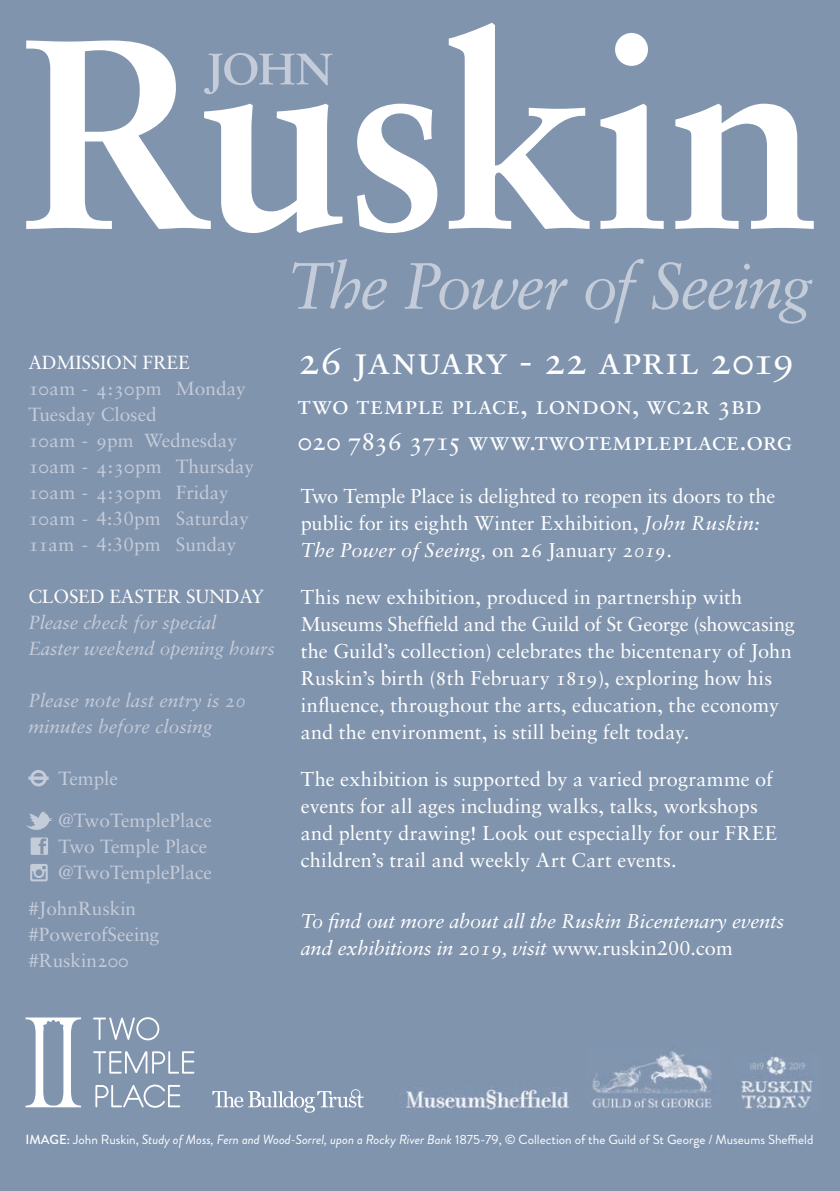
<style>
.page{position:relative;width:840px;height:1191px;background:#fff}
.page>*{position:absolute;margin:0;border:0;box-sizing:border-box;transform-origin:0 0}
.t1{font:40px "Sabon Roman SC";color:#fff}
.t2{font:26px "Sabon Roman SC";letter-spacing:-.005em;color:#fff}
.t3{font:20px/27px "Sabon";color:#fff}
.t4{font:20px/27px "Sabon Italic Os F";letter-spacing:-.01em;color:#fff}
.t5{font:19px "Sabon";color:#c5ccd9}
.t6{font:italic 19px/26px "Sabon";letter-spacing:-.01em;color:#c5ccd9}
.t7{font:19px "Sabon Italic Os F";color:#c5ccd9}
.t8{font:19px "Sabon";letter-spacing:-.01em;color:#fff}
.t9{font:13.2px "Brandon Grotesque";color:#fff}
.s1{font-family:"Sabon Roman SC"}
.s2{font-style:italic}
.s3{font-family:"Sabon Italic Os F"}
.s4{font-family:"Sabon"}
.s5{font-weight:500}
</style>
<div class="page">
<div style="left:0;top:0;width:839px;height:1191px;background:#8194ae"></div>
<svg style="left:212px;top:1089px;width:151px;height:23px"></svg>
<svg style="left:93px;top:1017px;width:66px;height:23px"></svg>
<svg style="left:93px;top:1051px;width:101px;height:22px"></svg>
<svg style="left:95px;top:1084px;width:85px;height:23px"></svg>
<svg style="left:26px;top:1017px;width:55px;height:90px"></svg>
<svg style="left:28px;top:770px;width:21px;height:16px"></svg>
<svg style="left:26px;top:811px;width:26px;height:44px"></svg>
<svg style="left:30px;top:864px;width:18px;height:17px"></svg>
<img style="left:400px;top:1086px;width:169px;height:24px">
<img style="left:741px;top:1056px;width:73px;height:54px">
<img style="left:592px;top:1051px;width:120px;height:57px">
<svg style="left:292px;top:259px;width:519px;height:65px"></svg>
<svg style="left:26px;top:23px;width:787px;height:210px"></svg>
<svg style="left:204px;top:53px;width:128px;height:41px"></svg>
<p class="t8" style="left:28px;top:351px;width:163px">ADMISSION FREE</p>
<p class="t5" style="left:28px;top:377px;width:219px"><span class="s1">10</span>am - <span class="s1">4:30</span>pm Monday</p>
<p class="t5" style="left:28px;top:403px;width:130px">Tuesday Closed</p>
<p class="t5" style="left:28px;top:429px;width:210px"><span class="s1">10</span>am - <span class="s1">9</span>pm Wednesday</p>
<p class="t5" style="left:28px;top:455px;width:227px"><span class="s1">10</span>am - <span class="s1">4:30</span>pm Thursday</p>
<p class="t5" style="left:28px;top:481px;width:202px"><span class="s1">10</span>am - <span class="s1">4:30</span>pm Friday</p>
<p class="t5" style="left:28px;top:507px;width:222px"><span class="s1">10</span>am - 4:30pm Saturday</p>
<p class="t5" style="left:28px;top:533px;width:209px"><span class="s1">11</span>am - 4:30pm Sunday</p>
<p class="t8" style="left:28px;top:585px;width:237px">CLOSED EASTER SUNDAY</p>
<p class="t6" style="left:28px;top:609px;width:248px">Please check for special<br>Easter weekend opening hours</p>
<p class="t7" style="left:28px;top:689px;width:219px">Please note last entry is 20</p>
<p class="t7" style="left:28px;top:715px;width:185px">minutes before closing</p>
<p class="t5" style="left:58px;top:767px;width:61px">Temple</p>
<p class="t5" style="left:58px;top:809px;width:155px">@TwoTemplePlace</p>
<p class="t5" style="left:58px;top:835px;width:150px">Two Temple Place</p>
<p class="t5" style="left:58px;top:861px;width:155px">@TwoTemplePlace</p>
<p class="t5" style="left:28px;top:897px;width:109px">#JohnRuskin</p>
<p class="t5" style="left:28px;top:923px;width:132px">#PowerofSeeing</p>
<p class="t5" style="left:28px;top:949px;width:102px">#Ruskin<span class="s1">200</span></p>
<p class="t1" style="left:298px;top:336px;width:498px">26 january - 22 april 2019</p>
<p class="t2" style="left:298px;top:389px;width:465px">two temple place, london, wc2r 3bd</p>
<p class="t2" style="left:298px;top:425px;width:495px">020 7836 3715 www.twotempleplace.org</p>
<p class="t3" style="left:300px;top:482px;width:476px">Two Temple Place is delighted to reopen its doors to the public for its eighth Winter Exhibition, <span class="s2">John Ruskin:<br>The Power of Seeing,</span> on <span class="s1">26</span> January <span class="s3">2019</span>.</p>
<p class="t3" style="left:300px;top:583px;width:495px">This new exhibition, produced in partnership with Museums Sheffield and the Guild of St George (showcasing the Guild’s collection) celebrates the bicentenary of John Ruskin’s birth (<span class="s1">8</span>th February <span class="s1">1819</span>), exploring how his influence, throughout the arts, education, the economy and the environment, is still being felt today.</p>
<p class="t3" style="left:300px;top:765px;width:477px">The exhibition is supported by a varied programme of events for all ages including walks, talks, workshops and plenty drawing! Look out especially for our FREE children’s trail and weekly Art Cart events.</p>
<p class="t4" style="left:300px;top:908px;width:484px">To find out more about all the Ruskin Bicentenary events and exhibitions in 2019, visit <span class="s4">www.ruskin200.com</span></p>
<p class="t9" style="left:26px;top:1129px;width:788px"><span class="s5">IMAGE:</span> John Ruskin, <span class="s2">Study of Moss, Fern and Wood-Sorrel, upon a Rocky River Bank</span> 1875-79, © Collection of the Guild of St George / Museums Sheffield</p>
</div>
